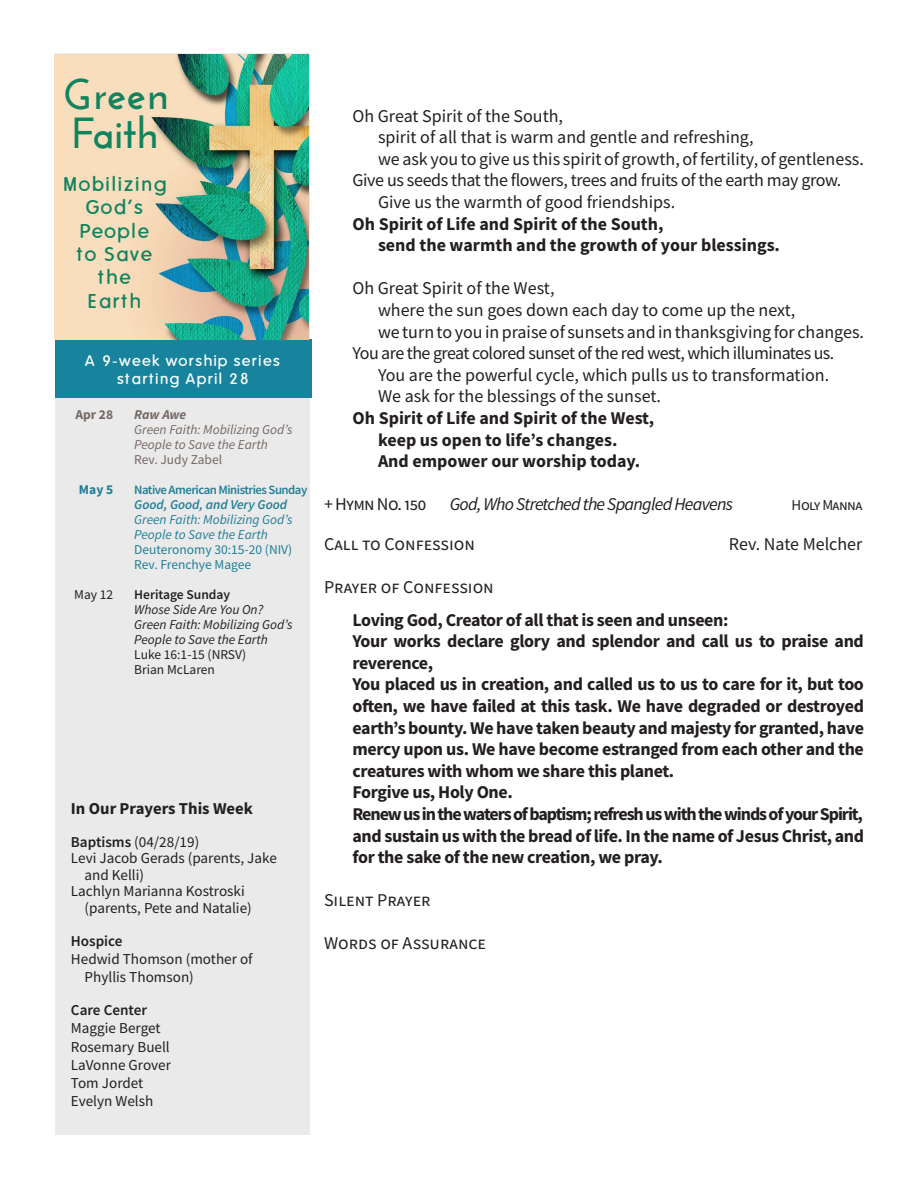
<style>
.page{position:relative;width:918px;height:1188px;background:#fff}
.page>*{position:absolute;margin:0;border:0;box-sizing:border-box;transform-origin:0 0}
.t1{font:700 43.5px/39px "Josefin Sans";color:#12835f}
.t2{font:19.5px/23.4px "Howies Funhouse";color:#12835f;text-align:center}
.t3{font:18px "Source Sans Pro";color:#231f20}
.t4{font:700 18px/21.6px "Source Sans Pro";letter-spacing:-.02em;color:#231f20}
.t5{font:700 18px/21.6px "Source Sans Pro";color:#231f20}
.t6{font:italic 18px "Source Sans Pro";letter-spacing:-.04em;color:#231f20}
.t7{font:18px "Source Sans Pro";letter-spacing:-.04em;color:#231f20}
.t8{font:700 16.65px "Source Sans Pro";color:#231f20}
.t9{font:15.15px/18.1px "Source Sans Pro";color:#231f20}
.t10{font:600 15.15px "Source Sans Pro";color:#231f20}
.t11{font:15px/18px "Howies Funhouse";color:#fff;text-align:center}
.t12{font:15px "Source Sans Pro";letter-spacing:-.04em;color:#231f20}
.t13{font:italic 13.5px/15px "Source Sans Pro";color:#231f20}
.t14{font:italic 13.5px/15px "Source Sans Pro";color:#746965}
.t15{font:italic 13.5px/15px "Source Sans Pro";color:#227e97}
.t16{font:13.5px/15px "Source Sans Pro";color:#227e97}
.t17{font:13.5px/15px "Source Sans Pro";color:#231f20}
.t18{font:italic 600 13.5px "Source Sans Pro";color:#227e97}
.t19{font:600 13.5px "Source Sans Pro";color:#231f20}
.t20{font:13.5px "Source Sans Pro";letter-spacing:-.005em;color:#746965}
.t21{font:italic 700 13.5px "Source Sans Pro";letter-spacing:-.01em;color:#746965}
.t22{font:700 13.5px "Source Sans Pro";color:#746965}
.t23{font:700 13.5px "Source Sans Pro";color:#227e97}
.t24{font:600 12.75px "Source Sans Pro";letter-spacing:-.04em;color:#227e97}
.s1{font-weight:600}
</style>
<div class="page">
<div style="left:55px;top:53px;width:255px;height:1082px;background:#eaeaea"></div>
<div style="left:55px;top:339px;width:256px;height:59px;background:#17839c"></div>
<img style="left:55px;top:54px;width:254px;height:285px">
<h1 class="t1" style="left:63px;top:75px;width:107px">Green<br>Faith</h1>
<p class="t2" style="left:62px;top:173px;width:108px">Mobilizing<br>God’s<br>People<br>to Save the<br>Earth</p>
<p class="t11" style="left:85px;top:352px;width:198px">A 9-week worship series starting April 28</p>
<p class="t22" style="left:75px;top:406px;width:39px">Apr 28</p>
<p class="t21" style="left:134px;top:406px;width:54px">Raw Awe</p>
<p class="t14" style="left:134px;top:422px;width:160px">Green Faith: Mobilizing God’s<br>People to Save the Earth</p>
<p class="t20" style="left:134px;top:451px;width:89px">Rev. Judy Zabel</p>
<p class="t23" style="left:79px;top:481px;width:36px">May 5</p>
<p class="t24" style="left:134px;top:482px;width:175px">Native American Ministries Sunday</p>
<p class="t18" style="left:134px;top:496px;width:154px">Good, Good, and Very Good</p>
<p class="t15" style="left:134px;top:512px;width:160px">Green Faith: Mobilizing God’s<br>People to Save the Earth</p>
<p class="t16" style="left:134px;top:542px;width:160px">Deuteronomy 30:15-20 (NIV)<br>Rev. Frenchye Magee</p>
<p class="t17" style="left:74px;top:587px;width:41px">May 12</p>
<p class="t19" style="left:134px;top:586px;width:97px">Heritage Sunday</p>
<p class="t13" style="left:134px;top:602px;width:160px">Whose Side Are You On?<br>Green Faith: Mobilizing God’s<br>People to Save the Earth</p>
<p class="t17" style="left:134px;top:647px;width:113px">Luke 16:1-15 (NRSV)<br>Brian McLaren</p>
<p class="t8" style="left:71px;top:797px;width:184px">In Our Prayers This Week</p>
<p class="t9" style="left:71px;top:833px;width:130px"><span class="s1">Baptisms</span> (04/28/19)</p>
<p class="t9" style="left:71px;top:849px;width:207px">Levi Jacob Gerads (parents, Jake</p>
<p class="t9" style="left:85px;top:866px;width:61px">and Kelli)</p>
<p class="t9" style="left:71px;top:882px;width:175px">Lachlyn Marianna Kostroski</p>
<p class="t9" style="left:85px;top:899px;width:169px">(parents, Pete and Natalie)</p>
<p class="t10" style="left:71px;top:931px;width:53px">Hospice</p>
<p class="t9" style="left:85px;top:950px;width:170px;text-indent:-14px">Hedwid Thomson (mother of<br>Phyllis Thomson)</p>
<p class="t10" style="left:71px;top:1000px;width:78px">Care Center</p>
<p class="t9" style="left:71px;top:1019px;width:102px">Maggie Berget<br>Rosemary Buell<br>LaVonne Grover<br>Tom Jordet<br>Evelyn Welsh</p>
<p class="t3" style="left:352px;top:104px;width:212px">Oh Great Spirit of the South,</p>
<p class="t3" style="left:378px;top:126px;width:377px">spirit of all that is warm and gentle and refreshing,</p>
<p class="t3" style="left:378px;top:147px;width:487px">we ask you to give us this spirit of growth, of fertility, of gentleness.</p>
<p class="t3" style="left:352px;top:169px;width:490px">Give us seeds that the flowers, trees and fruits of the earth may grow.</p>
<p class="t3" style="left:378px;top:190px;width:299px">Give us the warmth of good friendships.</p>
<p class="t5" style="left:378px;top:212px;width:404px;text-indent:-26px">Oh Spirit of Life and Spirit of the South,<br>send the warmth and the growth of your blessings.</p>
<p class="t3" style="left:352px;top:277px;width:204px">Oh Great Spirit of the West,</p>
<p class="t3" style="left:378px;top:298px;width:419px">where the sun goes down each day to come up the next,</p>
<p class="t3" style="left:378px;top:320px;width:488px">we turn to you in praise of sunsets and in thanksgiving for changes.</p>
<p class="t3" style="left:352px;top:342px;width:483px">You are the great colored sunset of the red west, which illuminates us.</p>
<p class="t3" style="left:378px;top:363px;width:453px">You are the powerful cycle, which pulls us to transformation.</p>
<p class="t3" style="left:378px;top:385px;width:285px">We ask for the blessings of the sunset.</p>
<p class="t5" style="left:378px;top:407px;width:278px;text-indent:-26px">Oh Spirit of Life and Spirit of the West, keep us open to life’s changes.<br>And empower our worship today.</p>
<p class="t7" style="left:324px;top:493px;width:104px">+ Hymn No. 150</p>
<p class="t6" style="left:450px;top:493px;width:285px">God, Who Stretched the Spangled Heavens</p>
<p class="t12" style="left:792px;top:496px;width:72px">Holy Manna</p>
<p class="t3" style="left:324px;top:532px;width:153px">Call to Confession</p>
<p class="t3" style="left:729px;top:532px;width:135px">Rev. Nate Melcher</p>
<p class="t3" style="left:324px;top:576px;width:171px">Prayer of Confession</p>
<p class="t4" style="left:352px;top:608px;width:513px">Loving God, Creator of all that is seen and unseen:<br>Your works declare glory and splendor and call us to praise and reverence,<br>You placed us in creation, and called us to us to care for it, but too often, we have failed at this task. We have degraded or destroyed earth’s bounty. We have taken beauty and majesty for granted, have mercy upon us. We have become estranged from each other and the creatures with whom we share this planet.<br>Forgive us, Holy One.<br>Renew us in the waters of baptism; refresh us with the winds of your Spirit, and sustain us with the bread of life. In the name of Jesus Christ, and for the sake of the new creation, we pray.</p>
<p class="t3" style="left:324px;top:889px;width:108px">Silent Prayer</p>
<p class="t3" style="left:324px;top:932px;width:164px">Words of Assurance</p>
</div>
